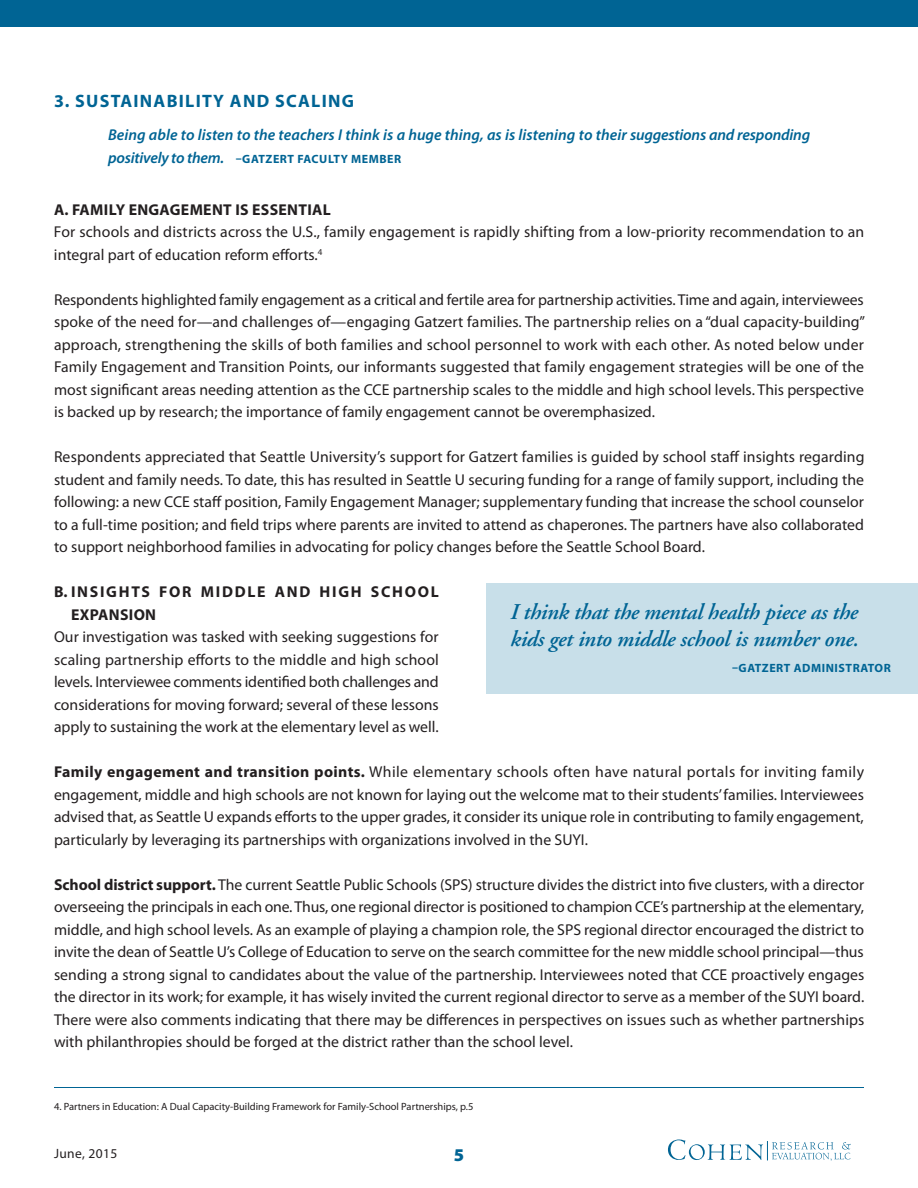
<style>
.page{position:relative;width:918px;height:1188px;background:#fff}
.page>*{position:absolute;margin:0;border:0;box-sizing:border-box;transform-origin:0 0}
.t1{font:italic 600 22.5px "Adobe Garamond";letter-spacing:-.015em;color:#006494}
.t2{font:700 18px "Myriad Pro";letter-spacing:.07em;color:#006494}
.t3{font:900 18px "Myriad Pro";color:#006494}
.t4{font:15.75px/22.5px "Myriad Pro";color:#231f20;text-align:justify}
.t5{font:italic 600 15.75px "Myriad Pro";letter-spacing:.005em;color:#006494}
.t6{font:700 15.75px "Myriad Pro";letter-spacing:.02em;color:#231f20}
.t7{font:700 15.75px "Myriad Pro";letter-spacing:.11em;color:#231f20}
.t8{font:13.5px "Myriad Pro";letter-spacing:.03em;color:#231f20}
.t9{font:700 12px "Myriad Pro";letter-spacing:.045em;color:#006494}
.t10{font:10.5px "Myriad Pro";color:#231f20}
.s1{font-weight:600;font-style:italic;font-size:15.75px}
.s2{font-weight:700}
</style>
<div class="page">
<svg style="left:668px;top:1139px;width:183px;height:22px"></svg>
<div style="left:0;top:0;width:918px;height:27px;background:#006494"></div>
<hr style="left:54px;top:1087px;width:810px;height:1px;background:#006494">
<div style="left:486px;top:584px;width:432px;height:110px;background:#c8dfe9"></div>
<h4 class="t2" style="left:54px;top:89px;width:302px">3. SUSTAINABILITY AND SCALING</h4>
<p class="t5" style="left:108px;top:125px;width:704px">Being able to listen to the teachers I think is a huge thing, as is listening to their suggestions and responding</p>
<p class="t9" style="left:108px;top:151px;width:295px"><span class="s1">positively to them.</span> –GATZERT FACULTY MEMBER</p>
<h5 class="t6" style="left:54px;top:199px;width:278px">A. FAMILY ENGAGEMENT IS ESSENTIAL</h5>
<p class="t4" style="left:54px;top:220px;width:812px">For schools and districts across the U.S., family engagement is rapidly shifting from a low-priority recommendation to an integral part of education reform efforts.<sup>4</sup></p>
<p class="t4" style="left:54px;top:288px;width:813px">Respondents highlighted family engagement as a critical and fertile area for partnership activities. Time and again, interviewees spoke of the need for—and challenges of—engaging Gatzert families. The partnership relies on a “dual capacity-building” approach, strengthening the skills of both families and school personnel to work with each other. As noted below under Family Engagement and Transition Points, our informants suggested that family engagement strategies will be one of the most significant areas needing attention as the CCE partnership scales to the middle and high school levels. This perspective is backed up by research; the importance of family engagement cannot be overemphasized.</p>
<p class="t4" style="left:54px;top:445px;width:812px">Respondents appreciated that Seattle University’s support for Gatzert families is guided by school staff insights regarding student and family needs. To date, this has resulted in Seattle U securing funding for a range of family support, including the following: a new CCE staff position, Family Engagement Manager; supplementary funding that increase the school counselor to a full-time position; and field trips where parents are invited to attend as chaperones. The partners have also collaborated to support neighborhood families in advocating for policy changes before the Seattle School Board.</p>
<p class="t7" style="left:54px;top:582px;width:386px">B.INSIGHTS FOR MIDDLE AND HIGH SCHOOL</p>
<p class="t6" style="left:71px;top:604px;width:87px">EXPANSION</p>
<p class="t1" style="left:510px;top:600px;width:349px">I think that the mental health piece as the</p>
<p class="t4" style="left:54px;top:626px;width:386px">Our investigation was tasked with seeking suggestions for</p>
<p class="t4" style="left:54px;top:648px;width:387px">scaling partnership efforts to the middle and high school</p>
<p class="t4" style="left:54px;top:671px;width:386px">levels. Interviewee comments identified both challenges and considerations for moving forward; several of these lessons apply to sustaining the work at the elementary level as well.</p>
<p class="t1" style="left:510px;top:627px;width:350px">kids get into middle school is number one.</p>
<p class="t9" style="left:732px;top:660px;width:160px">–GATZERT ADMINISTRATOR</p>
<p class="t4" style="left:54px;top:761px;width:812px"><span class="s2">FAMILY ENGAGEMENT AND TRANSITION POINTS.</span> While elementary schools often have natural portals for inviting family engagement, middle and high schools are not known for laying out the welcome mat to their students’ families. Interviewees advised that, as Seattle U expands efforts to the upper grades, it consider its unique role in contributing to family engagement, particularly by leveraging its partnerships with organizations involved in the SUYI.</p>
<p class="t4" style="left:54px;top:873px;width:812px"><span class="s2">SCHOOL DISTRICT SUPPORT.</span> The current Seattle Public Schools (SPS) structure divides the district into five clusters, with a director overseeing the principals in each one. Thus, one regional director is positioned to champion CCE’s partnership at the elementary, middle, and high school levels. As an example of playing a champion role, the SPS regional director encouraged the district to invite the dean of Seattle U’s College of Education to serve on the search committee for the new middle school principal—thus sending a strong signal to candidates about the value of the partnership. Interviewees noted that CCE proactively engages the director in its work; for example, it has wisely invited the current regional director to serve as a member of the SUYI board.<br>There were also comments indicating that there may be differences in perspectives on issues such as whether partnerships with philanthropies should be forged at the district rather than the school level.</p>
<p class="t10" style="left:54px;top:1100px;width:421px">4. Partners in Education: A Dual Capacity-Building Framework for Family-School Partnerships, p.5</p>
<p class="t8" style="left:54px;top:1145px;width:65px">June, 2015</p>
<p class="t3" style="left:454px;top:1143px;width:12px">5</p>
</div>
